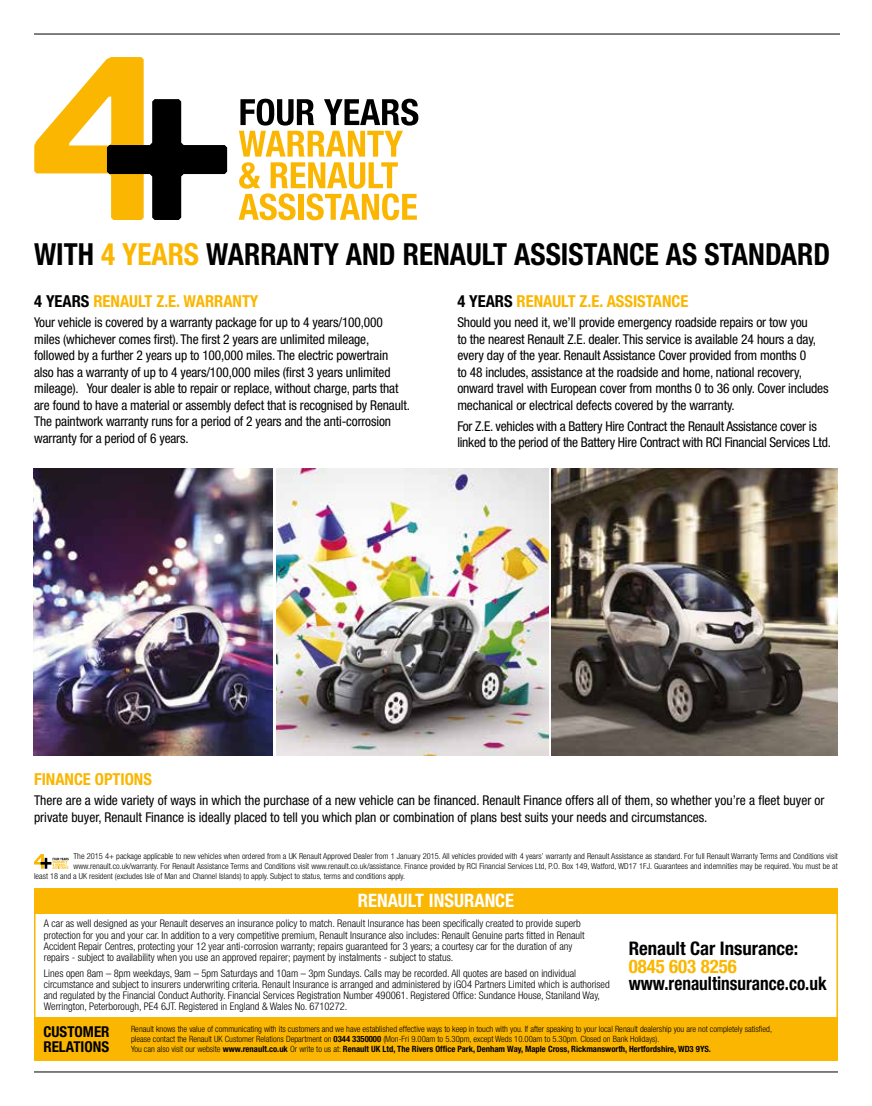
<style>
.page{position:relative;width:872px;height:1106px;background:#fff}
.page>*{position:absolute;margin:0;border:0;box-sizing:border-box;transform-origin:0 0}
.t1{font:700 condensed 30.45px "Helvetica Neue LT Std";color:#000;scale:.96 1}
.t2{font:700 condensed 18.75px "Helvetica Neue LT Std";color:#000;scale:.92 1}
.t3{font:700 condensed 18.75px "Helvetica Neue LT Std";color:#000}
.t4{font:700 condensed 18.75px "Helvetica Neue LT Std";color:#fab600}
.t5{font:700 condensed 18.6px "Helvetica Neue LT Std";color:#fff}
.t6{font:700 condensed 16.5px "Helvetica Neue LT Std";color:#fab600}
.t7{font:700 condensed 15px/15px "Helvetica Neue LT Std";color:#000}
.t8{font:condensed 13.5px/16.5px "Helvetica Neue LT Std";letter-spacing:-.01em;color:#000}
.t9{font:300 condensed 10.5px/11.2px "Helvetica Neue LT Std";color:#000}
.t10{font:300 condensed 8.7px/9.8px "Helvetica Neue LT Std";color:#000}
.t11{font:300 condensed 8.25px "Helvetica Neue LT Std";color:#000}
.s1{color:#fab600}
.s2{color:#000}
.s3{font-weight:700}
</style>
<div class="page">
<img style="left:34px;top:468px;width:238px;height:287px">
<img style="left:277px;top:468px;width:271px;height:287px">
<img style="left:552px;top:468px;width:285px;height:287px">
<div style="left:34px;top:1017px;width:804px;height:44px;background:#fab600"></div>
<div style="left:34px;top:888px;width:804px;height:172px;border:2px solid #fab600"></div>
<div style="left:34px;top:888px;width:804px;height:26px;background:#fab600"></div>
<svg style="left:34px;top:57px;width:193px;height:163px"></svg>
<svg style="left:239px;top:99px;width:179px;height:121px"></svg>
<svg style="left:34px;top:854px;width:35px;height:14px"></svg>
<hr style="left:34px;top:34px;width:806px;height:1px;background:#000">
<hr style="left:34px;top:1071px;width:804px;height:1px;background:#000">
<h1 class="t1" style="left:34px;top:235px;width:830px">WITH <span class="s1">4 YEARS</span> WARRANTY AND RENAULT ASSISTANCE AS STANDARD</h1>
<p class="t6" style="left:34px;top:291px;width:226px"><span class="s2">4 YEARS</span> RENAULT Z.E. WARRANTY</p>
<p class="t8" style="left:34px;top:314px;width:377px">Your vehicle is covered by a warranty package for up to 4 years/100,000 miles (whichever comes first). The first 2 years are unlimited mileage, followed by a further 2 years up to 100,000 miles. The electric powertrain also has a warranty of up to 4 years/100,000 miles (first 3 years unlimited mileage). Your dealer is able to repair or replace, without charge, parts that are found to have a material or assembly defect that is recognised by Renault.<br>The paintwork warranty runs for a period of 2 years and the anti-corrosion warranty for a period of 6 years.</p>
<p class="t6" style="left:457px;top:291px;width:232px"><span class="s2">4 YEARS</span> RENAULT Z.E. ASSISTANCE</p>
<p class="t8" style="left:457px;top:314px;width:373px">Should you need it, we’ll provide emergency roadside repairs or tow you<br>to the nearest Renault Z.E. dealer. This service is available 24 hours a day, every day of the year. Renault Assistance Cover provided from months 0<br>to 48 includes, assistance at the roadside and home, national recovery, onward travel with European cover from months 0 to 36 only. Cover includes mechanical or electrical defects covered by the warranty.</p>
<p class="t8" style="left:457px;top:417px;width:375px">For Z.E. vehicles with a Battery Hire Contract the Renault Assistance cover is linked to the period of the Battery Hire Contract with RCI Financial Services Ltd.</p>
<p class="t6" style="left:34px;top:768px;width:119px">FINANCE OPTIONS</p>
<p class="t8" style="left:34px;top:792px;width:792px">There are a wide variety of ways in which the purchase of a new vehicle can be financed. Renault Finance offers all of them, so whether you’re a fleet buyer or private buyer, Renault Finance is ideally placed to tell you which plan or combination of plans best suits your needs and circumstances.</p>
<p class="t11" style="left:74px;top:851px;width:766px">The 2015 4+ package applicable to new vehicles when ordered from a UK Renault Approved Dealer from 1 January 2015. All vehicles provided with 4 years’ warranty and Renault Assistance as standard. For full Renault Warranty Terms and Conditions visit</p>
<p class="t11" style="left:74px;top:861px;width:766px">www.renault.co.uk/warranty. For Renault Assistance Terms and Conditions visit www.renault.co.uk/assistance. Finance provided by RCI Financial Services Ltd, P.O. Box 149, Watford, WD17 1FJ. Guarantees and indemnities may be required. You must be at</p>
<p class="t11" style="left:34px;top:871px;width:373px">least 18 and a UK resident (excludes Isle of Man and Channel Islands) to apply. Subject to status, terms and conditions apply.</p>
<h3 class="t5" style="left:358px;top:889px;width:158px">RENAULT INSURANCE</h3>
<p class="t9" style="left:44px;top:918px;width:542px">A car as well designed as your Renault deserves an insurance policy to match. Renault Insurance has been specifically created to provide superb protection for you and your car. In addition to a very competitive premium, Renault Insurance also includes: Renault Genuine parts fitted in Renault Accident Repair Centres, protecting your 12 year anti-corrosion warranty; repairs guaranteed for 3 years; a courtesy car for the duration of any repairs - subject to availability when you use an approved repairer; payment by instalments - subject to status.</p>
<p class="t9" style="left:44px;top:967px;width:567px">Lines open 8am – 8pm weekdays, 9am – 5pm Saturdays and 10am – 3pm Sundays. Calls may be recorded. All quotes are based on individual circumstance and subject to insurers underwriting criteria. Renault Insurance is arranged and administered by iGO4 Partners Limited which is authorised and regulated by the Financial Conduct Authority. Financial Services Registration Number 490061. Registered Office: Sundance House, Staniland Way, Werrington, Peterborough, PE4 6JT. Registered in England &amp; Wales No. 6710272.</p>
<p class="t7" style="left:43px;top:1024px;width:68px">CUSTOMER<br>RELATIONS</p>
<h2 class="t3" style="left:628px;top:936px;width:171px">Renault Car Insurance:</h2>
<h2 class="t4" style="left:628px;top:955px;width:109px">0845 603 8256</h2>
<h2 class="t2" style="left:628px;top:971px;width:217px">www.renaultinsurance.co.uk</h2>
<p class="t10" style="left:131px;top:1024px;width:642px">Renault knows the value of communicating with its customers and we have established effective ways to keep in touch with you. If after speaking to your local Renault dealership you are not completely satisfied, please contact the Renault UK Customer Relations Department on <span class="s3">0344 3350000</span> (Mon-Fri 9.00am to 5.30pm, except Weds 10.00am to 5.30pm. Closed on Bank Holidays).<br>You can also visit our website <span class="s3">www.renault.co.uk</span> Or write to us at: <span class="s3">Renault UK Ltd, The Rivers Office Park, Denham Way, Maple Cross, Rickmansworth, Hertfordshire, WD3 9YS.</span></p>
</div>
